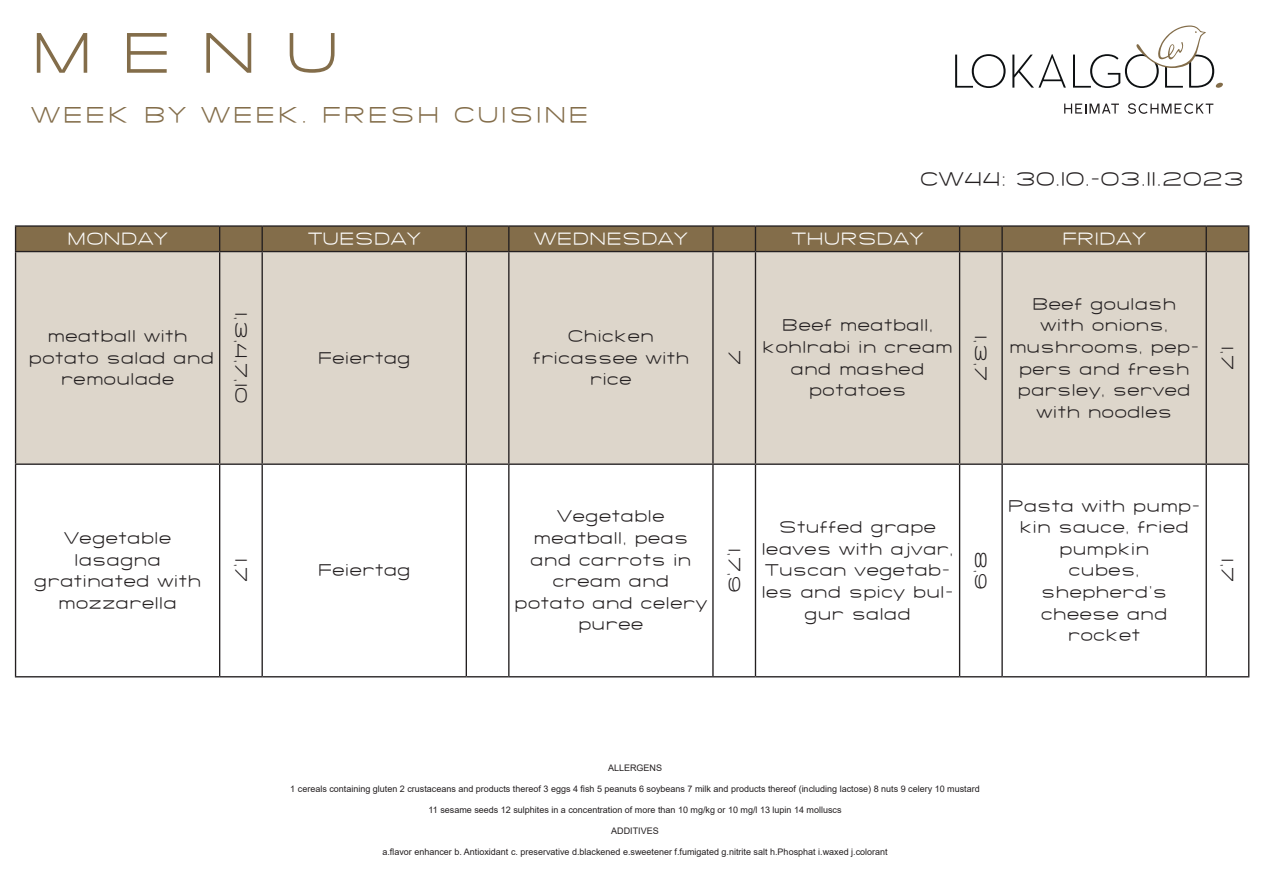
<style>
.page{position:relative;width:1263px;height:893px;background:#fff}
.page>*{position:absolute;margin:0;border:0;box-sizing:border-box;transform-origin:0 0}
.t1{font:300 61.8px "SF Grandezza";color:#836d4a}
.t2{font:300 24.3px "SF Grandezza";letter-spacing:.09em;color:#836d4a}
.t3{font:300 21px "SF Grandezza";color:#231f20}
.t4{font:300 18.9px "SF Grandezza";color:#fff}
.t5{font:300 18px/21.6px "SF Grandezza";color:#231f20;text-align:center}
.t6{font:9px "Arial";color:#231f20}
</style>
<div class="page">
<svg style="left:955px;top:54px;width:50px;height:34px"></svg>
<svg style="left:1012px;top:54px;width:54px;height:34px"></svg>
<svg style="left:1073px;top:26px;width:150px;height:62px"></svg>
<svg style="left:1064px;top:104px;width:55px;height:10px"></svg>
<svg style="left:1128px;top:103px;width:85px;height:11px"></svg>
<div style="left:16px;top:252px;width:1232px;height:211px;background:#ddd6cb"></div>
<svg style="left:16px;top:465px;width:945px;height:211px"></svg>
<hr style="left:15px;top:225px;width:205px;height:2px;background:#231f20">
<hr style="left:220px;top:225px;width:42px;height:2px;background:#231f20">
<hr style="left:262px;top:225px;width:204px;height:2px;background:#231f20">
<hr style="left:466px;top:225px;width:43px;height:2px;background:#231f20">
<hr style="left:509px;top:225px;width:204px;height:2px;background:#231f20">
<hr style="left:713px;top:225px;width:42px;height:2px;background:#231f20">
<hr style="left:755px;top:225px;width:204px;height:2px;background:#231f20">
<hr style="left:959px;top:225px;width:43px;height:2px;background:#231f20">
<hr style="left:1002px;top:225px;width:204px;height:2px;background:#231f20">
<hr style="left:1206px;top:225px;width:43px;height:2px;background:#231f20">
<svg style="left:15px;top:226px;width:1234px;height:25px;background:#7e6948"></svg>
<hr style="left:15px;top:251px;width:205px;height:1px;background:#231f20">
<hr style="left:220px;top:251px;width:42px;height:1px;background:#231f20">
<hr style="left:262px;top:251px;width:204px;height:1px;background:#231f20">
<hr style="left:466px;top:251px;width:43px;height:1px;background:#231f20">
<hr style="left:509px;top:251px;width:204px;height:1px;background:#231f20">
<hr style="left:713px;top:251px;width:42px;height:1px;background:#231f20">
<hr style="left:755px;top:251px;width:204px;height:1px;background:#231f20">
<hr style="left:959px;top:251px;width:43px;height:1px;background:#231f20">
<hr style="left:1002px;top:251px;width:204px;height:1px;background:#231f20">
<hr style="left:1206px;top:251px;width:43px;height:1px;background:#231f20">
<hr style="left:15px;top:676px;width:205px;height:1px;background:#231f20">
<hr style="left:220px;top:676px;width:42px;height:1px;background:#231f20">
<hr style="left:262px;top:676px;width:204px;height:1px;background:#231f20">
<hr style="left:466px;top:676px;width:43px;height:1px;background:#231f20">
<hr style="left:509px;top:676px;width:204px;height:1px;background:#231f20">
<hr style="left:713px;top:676px;width:42px;height:1px;background:#231f20">
<hr style="left:755px;top:676px;width:204px;height:1px;background:#231f20">
<hr style="left:959px;top:676px;width:43px;height:1px;background:#231f20">
<hr style="left:1002px;top:676px;width:204px;height:1px;background:#231f20">
<hr style="left:1206px;top:676px;width:43px;height:1px;background:#231f20">
<hr style="left:15px;top:252px;width:1px;height:211px;background:#231f20">
<hr style="left:219px;top:252px;width:1px;height:211px;background:#231f20">
<hr style="left:261px;top:252px;width:2px;height:211px;background:#231f20">
<hr style="left:466px;top:252px;width:1px;height:211px;background:#231f20">
<hr style="left:15px;top:463px;width:205px;height:2px;background:#231f20">
<hr style="left:15px;top:465px;width:1px;height:211px;background:#231f20">
<hr style="left:220px;top:463px;width:42px;height:2px;background:#231f20">
<hr style="left:219px;top:465px;width:1px;height:211px;background:#231f20">
<hr style="left:262px;top:463px;width:204px;height:2px;background:#231f20">
<hr style="left:261px;top:465px;width:2px;height:211px;background:#231f20">
<hr style="left:466px;top:463px;width:43px;height:2px;background:#231f20">
<hr style="left:509px;top:463px;width:204px;height:2px;background:#231f20">
<hr style="left:508px;top:465px;width:1px;height:211px;background:#231f20">
<hr style="left:713px;top:463px;width:42px;height:2px;background:#231f20">
<hr style="left:712px;top:465px;width:2px;height:211px;background:#231f20">
<hr style="left:755px;top:463px;width:204px;height:2px;background:#231f20">
<hr style="left:959px;top:463px;width:43px;height:2px;background:#231f20">
<hr style="left:959px;top:465px;width:1px;height:211px;background:#231f20">
<hr style="left:1002px;top:463px;width:204px;height:2px;background:#231f20">
<hr style="left:1001px;top:465px;width:2px;height:211px;background:#231f20">
<hr style="left:1206px;top:463px;width:43px;height:2px;background:#231f20">
<hr style="left:508px;top:252px;width:1px;height:211px;background:#231f20">
<hr style="left:712px;top:252px;width:2px;height:211px;background:#231f20">
<hr style="left:755px;top:252px;width:1px;height:211px;background:#231f20">
<hr style="left:959px;top:252px;width:1px;height:211px;background:#231f20">
<hr style="left:1001px;top:252px;width:2px;height:211px;background:#231f20">
<hr style="left:1205px;top:252px;width:2px;height:211px;background:#231f20">
<hr style="left:1248px;top:252px;width:1px;height:211px;background:#231f20">
<hr style="left:466px;top:465px;width:1px;height:211px;background:#231f20">
<hr style="left:755px;top:465px;width:1px;height:211px;background:#231f20">
<hr style="left:1205px;top:465px;width:2px;height:211px;background:#231f20">
<hr style="left:1248px;top:465px;width:1px;height:211px;background:#231f20">
<h1 class="t1" style="left:31px;top:12px;width:310px">MENU</h1>
<h2 class="t2" style="left:31px;top:99px;width:559px">WEEK BY WEEK. FRESH CUISINE</h2>
<p class="t3" style="left:920px;top:165px;width:325px">CW44: 30.10.-03.11.2023</p>
<p class="t4" style="left:67px;top:226px;width:102px">MONDAY</p>
<p class="t4" style="left:308px;top:226px;width:115px">TUESDAY</p>
<p class="t4" style="left:534px;top:226px;width:156px">WEDNESDAY</p>
<p class="t4" style="left:791px;top:226px;width:133px">THURSDAY</p>
<p class="t4" style="left:1062px;top:226px;width:85px">FRIDAY</p>
<p class="t5" style="left:29px;top:325px;width:187px">meatball with potato salad and remoulade</p>
<p class="t5" style="left:252px;top:312px;width:94px;rotate:90deg">1,3,4,7,10</p>
<p class="t5" style="left:318px;top:346px;width:94px">Feiertag</p>
<p class="t5" style="left:532px;top:325px;width:158px">Chicken fricassee with rice</p>
<p class="t5" style="left:746px;top:350px;width:16px;rotate:90deg">7</p>
<p class="t5" style="left:762px;top:314px;width:192px">Beef meatball, kohlrabi in cream and mashed potatoes</p>
<p class="t5" style="left:992px;top:335px;width:48px;rotate:90deg">1,3,7</p>
<p class="t5" style="left:1009px;top:292px;width:192px">Beef goulash with onions, mushrooms, pep&shy;pers and fresh parsley, served with noodles</p>
<p class="t5" style="left:1239px;top:346px;width:25px;rotate:90deg">1,7</p>
<p class="t5" style="left:34px;top:527px;width:169px">Vegetable lasagna gratinated with mozzarella</p>
<p class="t5" style="left:252px;top:558px;width:25px;rotate:90deg">1,7</p>
<p class="t5" style="left:318px;top:559px;width:94px">Feiertag</p>
<p class="t5" style="left:514px;top:505px;width:195px">Vegetable meatball, peas and carrots in cream and<br>potato and celery puree</p>
<p class="t5" style="left:746px;top:548px;width:46px;rotate:90deg">1,7,9</p>
<p class="t5" style="left:761px;top:516px;width:194px">Stuffed grape leaves with ajvar,<br>Tuscan vegetab&shy;les and spicy bul&shy;gur salad</p>
<p class="t5" style="left:992px;top:551px;width:41px;rotate:90deg">8,9</p>
<p class="t5" style="left:1008px;top:494px;width:194px">Pasta with pump&shy;kin sauce, fried pumpkin<br>cubes, shepherd‘s cheese and rocket</p>
<p class="t5" style="left:1239px;top:558px;width:25px;rotate:90deg">1,7</p>
<p class="t6" style="left:608px;top:762px;width:56px">ALLERGENS</p>
<p class="t6" style="left:290px;top:783px;width:691px">1 cereals containing gluten 2 crustaceans and products thereof 3 eggs 4 fish 5 peanuts 6 soybeans 7 milk and products thereof (including lactose) 8 nuts 9 celery 10 mustard</p>
<p class="t6" style="left:428px;top:804px;width:415px">11 sesame seeds 12 sulphites in a concentration of more than 10 mg/kg or 10 mg/l 13 lupin 14 molluscs</p>
<p class="t6" style="left:611px;top:825px;width:49px">ADDITIVES</p>
<p class="t6" style="left:382px;top:846px;width:507px">a.flavor enhancer b. Antioxidant c. preservative d.blackened e.sweetener f.fumigated g.nitrite salt h.Phosphat i.waxed j.colorant</p>
</div>
